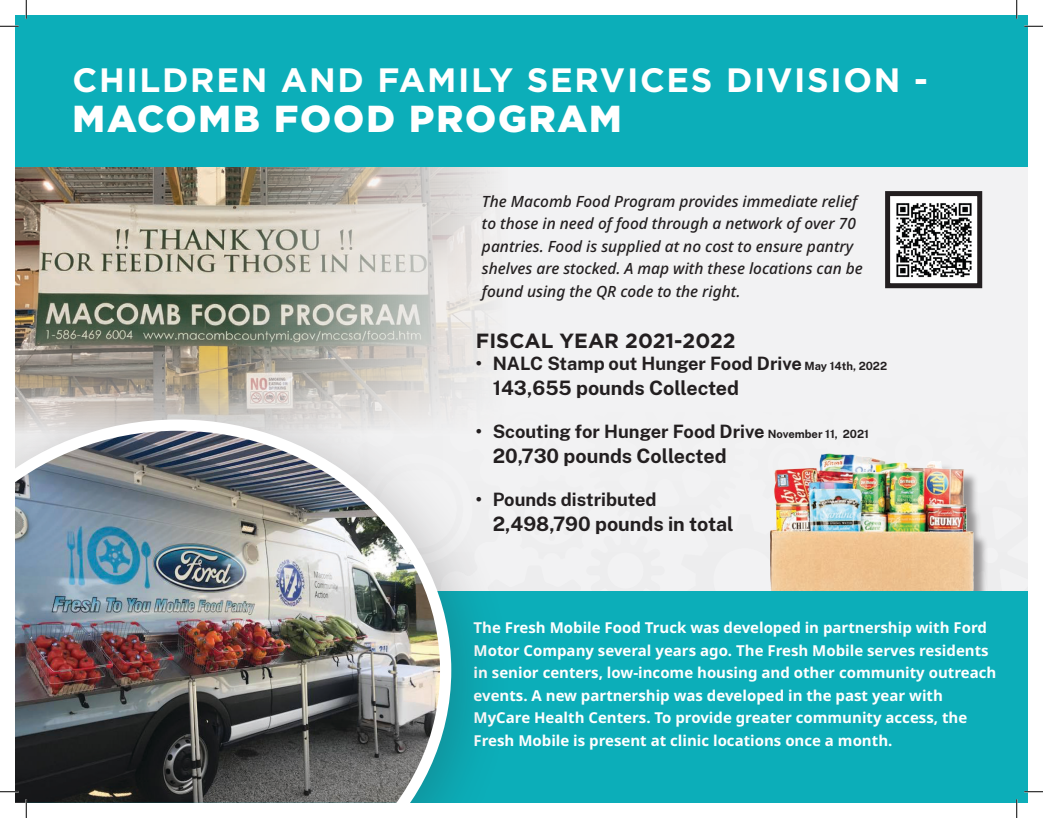
<style>
.page{position:relative;width:1043px;height:818px;background:#fff}
.page>*{position:absolute;margin:0;border:0;box-sizing:border-box;transform-origin:0 0}
.t1{font:900 37.5px "Gotham HTF";letter-spacing:.05em;color:#fff}
.t2{font:700 33.75px "Gotham HTF";letter-spacing:.05em;color:#fff}
.t3{font:700 20.5px "Gotham HTF";color:#231f20}
.t4{font:700 19.62px "Public Sans";color:#231f20}
.t5{font:700 18.12px "Public Sans";color:#231f20}
.Body_Copy{font:italic 500 15.5px/22.6px "Noto Sans";color:#231f20}
.Body_Copy-2{font:700 15px/22.5px "Noto Sans";color:#fff}
.s1{font-size:11.12px}
</style>
<div class="page">
<div style="left:15px;top:82px;width:1013px;height:720px;background:#f2f2f3"></div>
<img style="left:15px;top:167px;width:479px;height:205px">
<div style="left:15px;top:15px;width:1013px;height:152px;background:#0caeb9"></div>
<img style="left:891px;top:197px;width:85px;height:85px">
<div style="left:885px;top:191px;width:97px;height:97px;border:5px solid #231f20"></div>
<img style="left:770px;top:453px;width:217px;height:138px">
<div style="left:26px;top:591px;width:1002px;height:211px;background:#0caeb9"></div>
<div style="left:15px;top:372px;width:501px;height:430px;background:#231f20;opacity:.24"></div>
<img style="left:15px;top:419px;width:436px;height:383px">
<svg style="left:0;top:25px;width:19px;height:2px"></svg>
<svg style="left:1024px;top:25px;width:18px;height:2px"></svg>
<svg style="left:0;top:790px;width:19px;height:2px"></svg>
<svg style="left:1024px;top:790px;width:18px;height:2px"></svg>
<svg style="left:25px;top:0;width:2px;height:19px"></svg>
<svg style="left:25px;top:799px;width:2px;height:19px"></svg>
<svg style="left:1015px;top:0;width:2px;height:19px"></svg>
<svg style="left:1015px;top:799px;width:2px;height:19px"></svg>
<p class="t2" style="left:73px;top:61px;width:856px">CHILDREN AND FAMILY SERVICES DIVISION -</p>
<p class="t1" style="left:73px;top:97px;width:550px">MACOMB FOOD PROGRAM</p>
<p class="Body_Copy" style="left:482px;top:190px;width:382px">The Macomb Food Program provides immediate relief to those in need of food through a network of over 70 pantries. Food is supplied at no cost to ensure pantry shelves are stocked. A map with these locations can be found using the QR code to the right.</p>
<p class="t3" style="left:476px;top:329px;width:261px">FISCAL YEAR 2021-2022</p>
<p class="t5" style="left:476px;top:350px;width:413px">• NALC Stamp out Hunger Food Drive <span class="s1">May 14th, 2022</span></p>
<p class="t4" style="left:493px;top:373px;width:248px">143,655 pounds Collected</p>
<p class="t5" style="left:476px;top:418px;width:394px">• Scouting for Hunger Food Drive <span class="s1">November 11, 2021</span></p>
<p class="t4" style="left:493px;top:441px;width:235px">20,730 pounds Collected</p>
<p class="t5" style="left:476px;top:486px;width:182px">• Pounds distributed</p>
<p class="t4" style="left:493px;top:509px;width:242px">2,498,790 pounds in total</p>
<p class="Body_Copy-2" style="left:473px;top:616px;width:524px">The Fresh Mobile Food Truck was developed in partnership with Ford Motor Company several years ago. The Fresh Mobile serves residents in senior centers, low-income housing and other community outreach events. A new partnership was developed in the past year with MyCare Health Centers. To provide greater community access, the Fresh Mobile is present at clinic locations once a month.</p>
</div>
